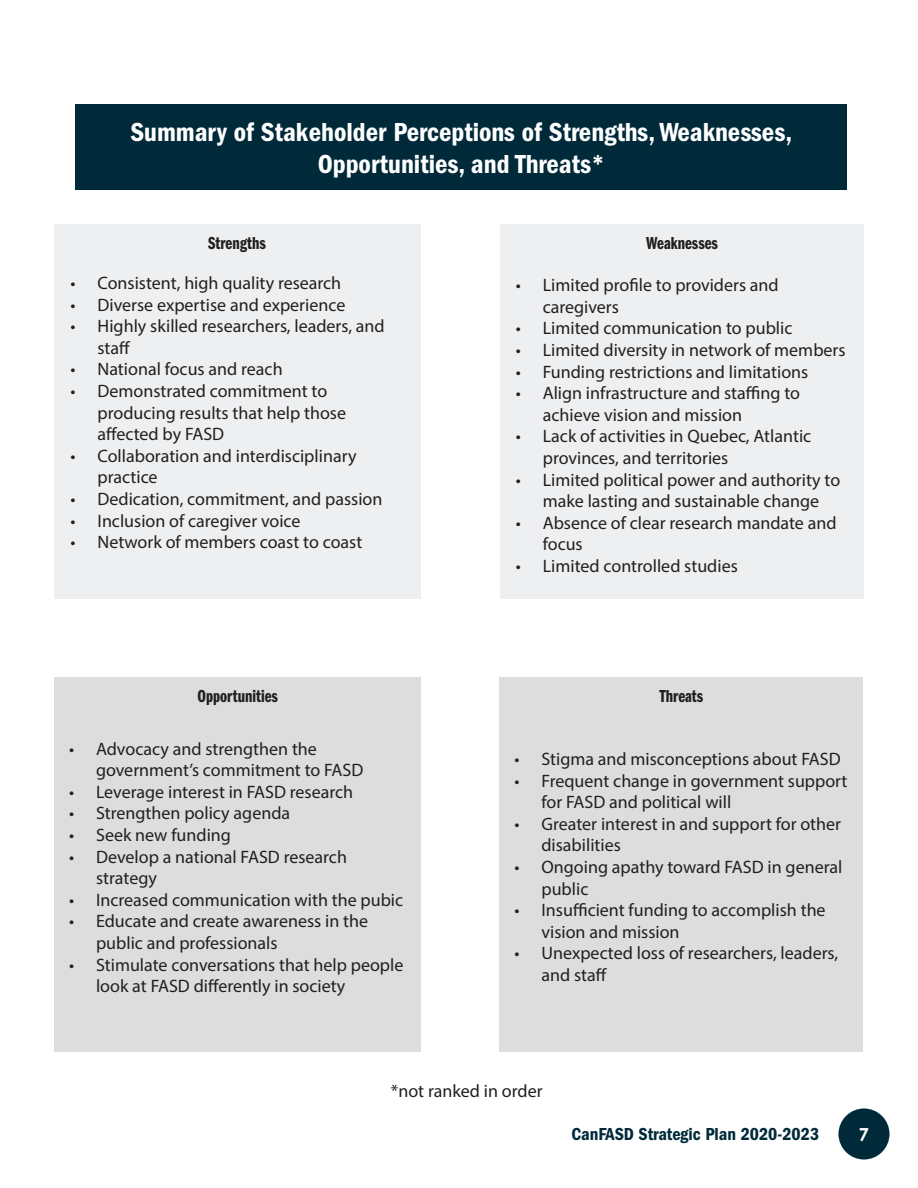
<style>
.page{position:relative;width:918px;height:1188px;background:#fff}
.page>*{position:absolute;margin:0;border:0;box-sizing:border-box;transform-origin:0 0}
.t1{font:27px/32.4px "Franklin Gothic LT Pro Cn Dm";color:#fff;text-align:center}
.t2{font:18px/21.6px "Myriad Pro";color:#231f20}
.t3{font:18px "Franklin Gothic LT Pro Dm Cm";color:#231f20}
.t4{font:18px "Franklin Gothic LT Pro Cn Dm";color:#002a3a}
.t5{font:700 18px "Century Gothic Pro";color:#fff}
</style>
<div class="page">
<div style="left:838px;top:1108px;width:52px;height:52px;background:#002a3a;border-radius:50%"></div>
<div style="left:54px;top:678px;width:367px;height:374px;background:#ddddde"></div>
<div style="left:76px;top:105px;width:771px;height:85px;background:#002a3a"></div>
<div style="left:54px;top:225px;width:366px;height:374px;background:#edeff0"></div>
<div style="left:500px;top:225px;width:364px;height:374px;background:#edeff0"></div>
<div style="left:499px;top:678px;width:364px;height:374px;background:#ddddde"></div>
<p class="t1" style="left:130px;top:116px;width:663px">Summary of Stakeholder Perceptions of Strengths, Weaknesses,<br>Opportunities, and Threats*</p>
<p class="t3" style="left:208px;top:233px;width:59px">Strengths</p>
<p class="t3" style="left:646px;top:233px;width:73px">Weaknesses</p>
<p class="t2" style="left:71px;top:272px;width:272px">• Consistent, high quality research</p>
<p class="t2" style="left:71px;top:294px;width:276px">• Diverse expertise and experience</p>
<p class="t2" style="left:98px;top:315px;width:289px;text-indent:-27px">• Highly skilled researchers, leaders, and staff</p>
<p class="t2" style="left:71px;top:358px;width:214px">• National focus and reach</p>
<p class="t2" style="left:98px;top:380px;width:250px;text-indent:-27px">• Demonstrated commitment to producing results that help those affected by FASD</p>
<p class="t2" style="left:98px;top:445px;width:260px;text-indent:-27px">• Collaboration and interdisciplinary practice</p>
<p class="t2" style="left:71px;top:488px;width:314px">• Dedication, commitment, and passion</p>
<p class="t2" style="left:71px;top:510px;width:232px">• Inclusion of caregiver voice</p>
<p class="t2" style="left:71px;top:531px;width:293px">• Network of members coast to coast</p>
<p class="t2" style="left:543px;top:274px;width:238px;text-indent:-27px">• Limited profile to providers and caregivers</p>
<p class="t2" style="left:516px;top:317px;width:278px">• Limited communication to public</p>
<p class="t2" style="left:516px;top:339px;width:331px">• Limited diversity in network of members</p>
<p class="t2" style="left:516px;top:361px;width:294px">• Funding restrictions and limitations</p>
<p class="t2" style="left:543px;top:382px;width:259px;text-indent:-27px">• Align infrastructure and staffing to achieve vision and mission</p>
<p class="t2" style="left:543px;top:425px;width:270px;text-indent:-27px">• Lack of activities in Quebec, Atlantic provinces, and territories</p>
<p class="t2" style="left:516px;top:469px;width:326px;text-align:center">• Limited political power and authority to make lasting and sustainable change</p>
<p class="t2" style="left:543px;top:512px;width:295px;text-indent:-27px">• Absence of clear research mandate and focus</p>
<p class="t2" style="left:516px;top:555px;width:224px">• Limited controlled studies</p>
<p class="t3" style="left:198px;top:686px;width:82px">Opportunities</p>
<p class="t3" style="left:659px;top:686px;width:45px">Threats</p>
<p class="t2" style="left:96px;top:737px;width:269px;text-indent:-27px">• Advocacy and strengthen the government’s commitment to FASD</p>
<p class="t2" style="left:69px;top:781px;width:286px">• Leverage interest in FASD research</p>
<p class="t2" style="left:69px;top:802px;width:223px">• Strengthen policy agenda</p>
<p class="t2" style="left:69px;top:824px;width:163px">• Seek new funding</p>
<p class="t2" style="left:96px;top:845px;width:252px;text-indent:-27px">• Develop a national FASD research strategy</p>
<p class="t2" style="left:69px;top:889px;width:336px">• Increased communication with the pubic</p>
<p class="t2" style="left:96px;top:910px;width:274px;text-indent:-27px">• Educate and create awareness in the public and professionals</p>
<p class="t2" style="left:96px;top:953px;width:309px;text-indent:-27px">• Stimulate conversations that help people look at FASD differently in society</p>
<p class="t2" style="left:514px;top:748px;width:328px">• Stigma and misconceptions about FASD</p>
<p class="t2" style="left:541px;top:769px;width:308px;text-indent:-27px">• Frequent change in government support for FASD and political will</p>
<p class="t2" style="left:541px;top:813px;width:301px;text-indent:-27px">• Greater interest in and support for other disabilities</p>
<p class="t2" style="left:541px;top:856px;width:302px;text-indent:-27px">• Ongoing apathy toward FASD in general public</p>
<p class="t2" style="left:541px;top:899px;width:286px;text-indent:-27px">• Insufficient funding to accomplish the vision and mission</p>
<p class="t2" style="left:541px;top:942px;width:298px;text-indent:-27px">• Unexpected loss of researchers, leaders, and staff</p>
<p class="t2" style="left:391px;top:1080px;width:153px">*not ranked in order</p>
<p class="t4" style="left:571px;top:1124px;width:249px">CanFASD Strategic Plan 2020-2023</p>
<p class="t5" style="left:859px;top:1123px;width:12px">7</p>
</div>
